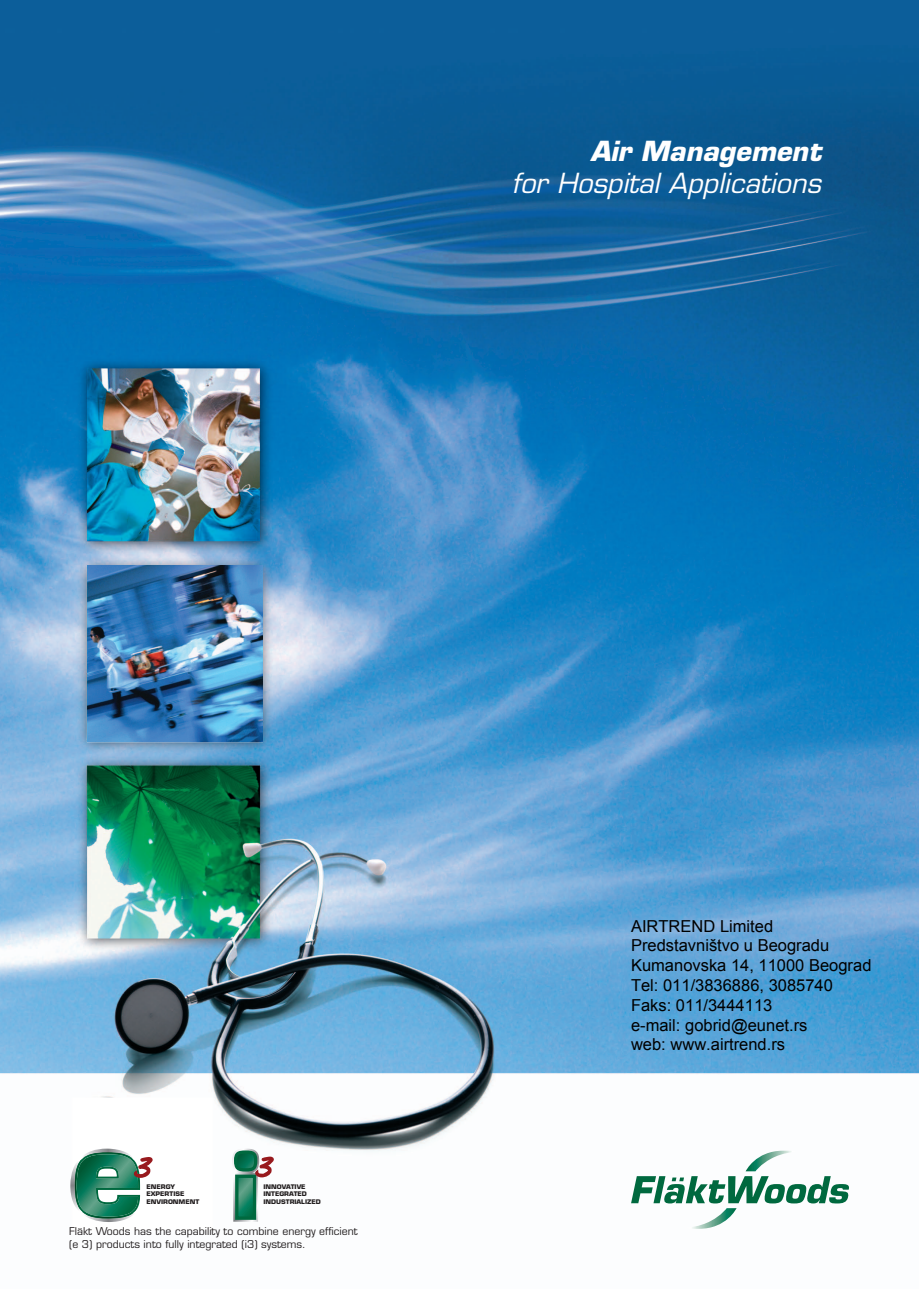
<style>
.page{position:relative;width:919px;height:1289px;background:#fff}
.page>*{position:absolute;margin:0;border:0;box-sizing:border-box;transform-origin:0 0}
.t1{font:italic 27px "Eurostile LT Std";color:#fff}
.t2{font:italic 700 27px "Eurostile LT Std";color:#fff}
.t3{font:16.5px/19.8px "Arial";color:#000}
.t4{font:10.5px/12.6px "Eurostile LT Std";color:#231f20}
.t5{font:700 6.15px/7.5px "Eurostile";color:#231f20;scale:1.05 1}
</style>
<div class="page">
<img style="left:0;top:0;width:918px;height:1229px">
<svg style="left:631px;top:1150px;width:217px;height:78px"></svg>
<img style="left:87px;top:566px;width:175px;height:176px">
<div style="left:72px;top:1097px;width:141px;height:134px;background:#fff"></div>
<svg style="left:70px;top:1148px;width:83px;height:73px"></svg>
<svg style="left:232px;top:1148px;width:42px;height:73px"></svg>
<p class="t2" style="left:590px;top:134px;width:232px">Air Management</p>
<p class="t1" style="left:512px;top:167px;width:310px">for Hospital Applications</p>
<p class="t5" style="left:146px;top:1182px;width:52px">ENERGY<br>EXPERTISE<br>ENVIRONMENT</p>
<p class="t5" style="left:263px;top:1182px;width:56px">INNOVATIVE<br>INTEGRATED<br>INDUSTRIALIZED</p>
<p class="t4" style="left:69px;top:1224px;width:290px">Fläkt Woods has the capability to combine energy efficient (e 3) products into fully integrated (i3) systems.</p>
<p class="t3" style="left:631px;top:916px;width:242px">AIRTREND Limited<br>Predstavništvo u Beogradu<br>Kumanovska 14, 11000 Beograd<br>Tel: 011/3836886, 3085740<br>Faks: 011/3444113<br>e-mail: gobrid@eunet.rs<br>web: www.airtrend.rs</p>
</div>
